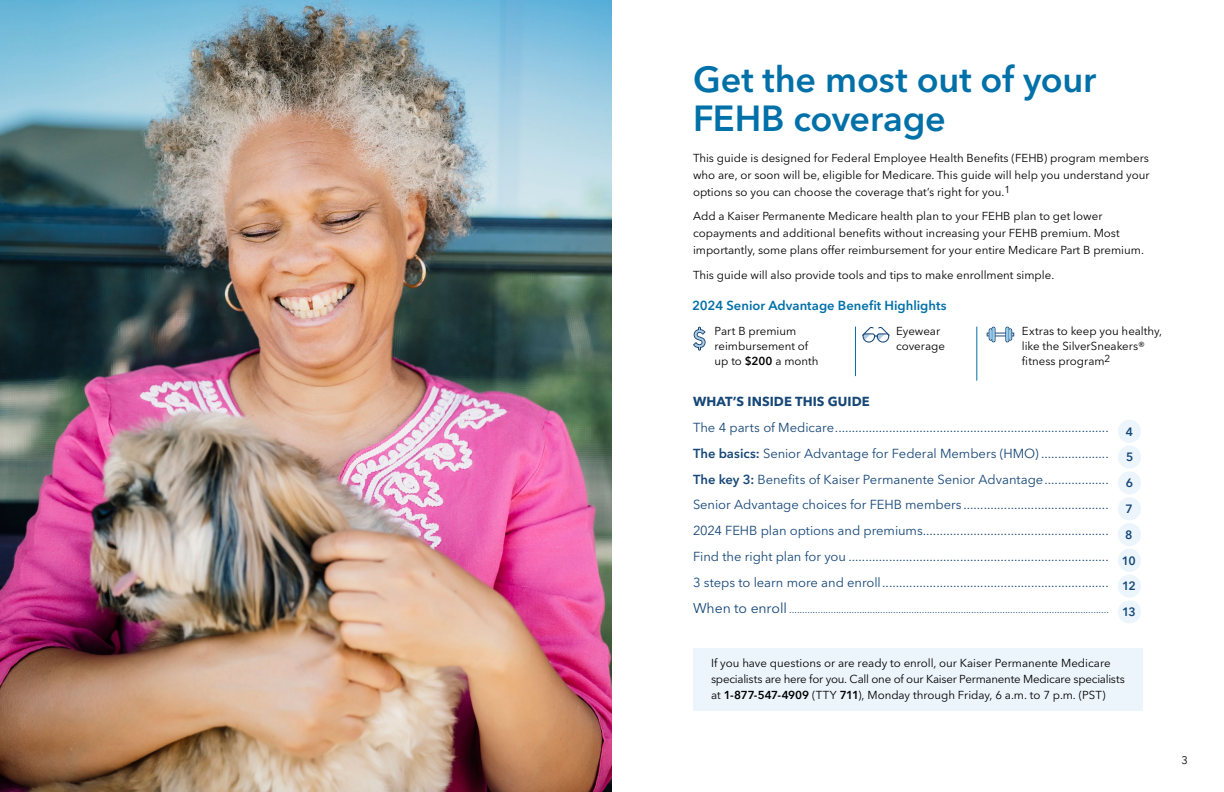
<style>
.page{position:relative;width:1224px;height:792px;background:#fff}
.page>*{position:absolute;margin:0;border:0;box-sizing:border-box;transform-origin:0 0}
.t1{font:600 36px/39px "Avenir Next LT Pro";letter-spacing:-.005em;color:#0070a8}
.t2{font:13px "Avenir Next LT Pro";letter-spacing:-.005em;color:#164777}
.t3{font:600 13px "Avenir Next LT Pro";color:#0070a8}
.t4{font:700 13px "Avenir Next LT Pro";letter-spacing:.005em;color:#164777}
.t5{font:600 12px "Avenir Next LT Pro";color:#164777}
.BODY_-_14_19{font:11.5px/15px "Avenir Next LT Pro";color:#000}
.BODY_-_11_5_15{font:11.5px/16px "Avenir Next LT Pro";letter-spacing:-.005em;color:#000}
.t6{font:11px "Avenir Next LT Pro";color:#000}
.t7{font:10px "Avenir Next LT Pro";color:#164777}
.s1{font-weight:600}
.s2{font-size:14px}
</style>
<div class="page">
<div style="left:693px;top:648px;width:450px;height:62px;background:#ecf5fc"></div>
<div style="left:1118px;top:420px;width:23px;height:23px;background:#ecf5fc;border-radius:50%"></div>
<div style="left:1118px;top:446px;width:23px;height:23px;background:#ecf5fc;border-radius:50%"></div>
<div style="left:1118px;top:471px;width:23px;height:23px;background:#ecf5fc;border-radius:50%"></div>
<div style="left:1118px;top:497px;width:23px;height:23px;background:#ecf5fc;border-radius:50%"></div>
<div style="left:1118px;top:523px;width:23px;height:23px;background:#ecf5fc;border-radius:50%"></div>
<div style="left:1118px;top:549px;width:23px;height:23px;background:#ecf5fc;border-radius:50%"></div>
<div style="left:1118px;top:575px;width:23px;height:23px;background:#ecf5fc;border-radius:50%"></div>
<div style="left:1118px;top:600px;width:23px;height:23px;background:#ecf5fc;border-radius:50%"></div>
<hr style="left:855px;top:327px;width:1px;height:49px;background:#0070a8">
<hr style="left:976px;top:327px;width:1px;height:54px;background:#0070a8">
<img style="left:0;top:0;width:612px;height:792px">
<svg style="left:693px;top:327px;width:13px;height:24px"></svg>
<svg style="left:987px;top:327px;width:27px;height:15px"></svg>
<svg style="left:862px;top:327px;width:28px;height:16px"></svg>
<p class="t1" style="left:693px;top:60px;width:405px">Get the most out of your<br>FEHB coverage</p>
<p class="BODY_-_14_19" style="left:693px;top:149px;width:458px;line-height:17px;text-align:justify">This guide is designed for Federal Employee Health Benefits (FEHB) program members who are, or soon will be, eligible for Medicare. This guide will help you understand your options so you can choose the coverage that’s right for you.<sup>1</sup></p>
<p class="BODY_-_14_19" style="left:693px;top:207px;width:453px;line-height:17px">Add a Kaiser Permanente Medicare health plan to your FEHB plan to get lower copayments and additional benefits without increasing your FEHB premium. Most importantly, some plans offer reimbursement for your entire Medicare Part B premium.</p>
<p class="BODY_-_14_19" style="left:693px;top:267px;width:363px">This guide will also provide tools and tips to make enrollment simple.</p>
<p class="t3" style="left:692px;top:298px;width:256px">2024 Senior Advantage Benefit Highlights</p>
<p class="BODY_-_14_19" style="left:715px;top:324px;width:106px">Part B premium reimbursement of up to <span class="s1">$200</span> a month</p>
<p class="BODY_-_14_19" style="left:1022px;top:324px;width:142px">Extras to keep you healthy, like the SilverSneakers® fitness program<sup>2</sup></p>
<p class="BODY_-_14_19" style="left:896px;top:324px;width:50px">Eyewear coverage</p>
<p class="t4" style="left:693px;top:394px;width:178px">WHAT’S INSIDE THIS GUIDE</p>
<p class="t2" style="left:693px;top:420px;width:417px">The 4 parts of Medicare.................................................................................</p>
<p class="t5" style="left:1126px;top:424px;width:9px">4</p>
<p class="t2" style="left:693px;top:446px;width:417px"><span class="s1">The basics:</span> Senior Advantage for Federal Members (HMO) ....................</p>
<p class="t5" style="left:1126px;top:449px;width:9px">5</p>
<p class="t2" style="left:693px;top:471px;width:417px"><span class="s1">The key 3:</span> Benefits of Kaiser Permanente Senior Advantage...................</p>
<p class="t5" style="left:1126px;top:476px;width:9px">6</p>
<p class="t2" style="left:693px;top:497px;width:417px">Senior Advantage choices for FEHB members ...........................................</p>
<p class="t5" style="left:1125px;top:502px;width:9px">7</p>
<p class="t2" style="left:693px;top:523px;width:417px">2024 FEHB plan options and premiums.......................................................</p>
<p class="t5" style="left:1125px;top:527px;width:9px">8</p>
<p class="t2" style="left:693px;top:549px;width:417px">Find the right plan for you .............................................................................</p>
<p class="t5" style="left:1122px;top:553px;width:15px">10</p>
<p class="t2" style="left:693px;top:575px;width:417px">3 steps to learn more and enroll...................................................................</p>
<p class="t5" style="left:1122px;top:579px;width:15px">12</p>
<p class="t7" style="left:693px;top:603px;width:418px"><span class="s2">When to enroll</span> ...........................................................................................................................</p>
<p class="t5" style="left:1122px;top:605px;width:15px">13</p>
<p class="BODY_-_11_5_15" style="left:711px;top:655px;width:416px">If you have questions or are ready to enroll, our Kaiser Permanente Medicare specialists are here for you. Call one of our Kaiser Permanente Medicare specialists at <span class="s1">1-877-547-4909</span> (TTY <span class="s1">711</span>), Monday through Friday, 6 a.m. to 7 p.m. (PST)</p>
<p class="t6" style="left:1182px;top:754px;width:8px">3</p>
</div>
